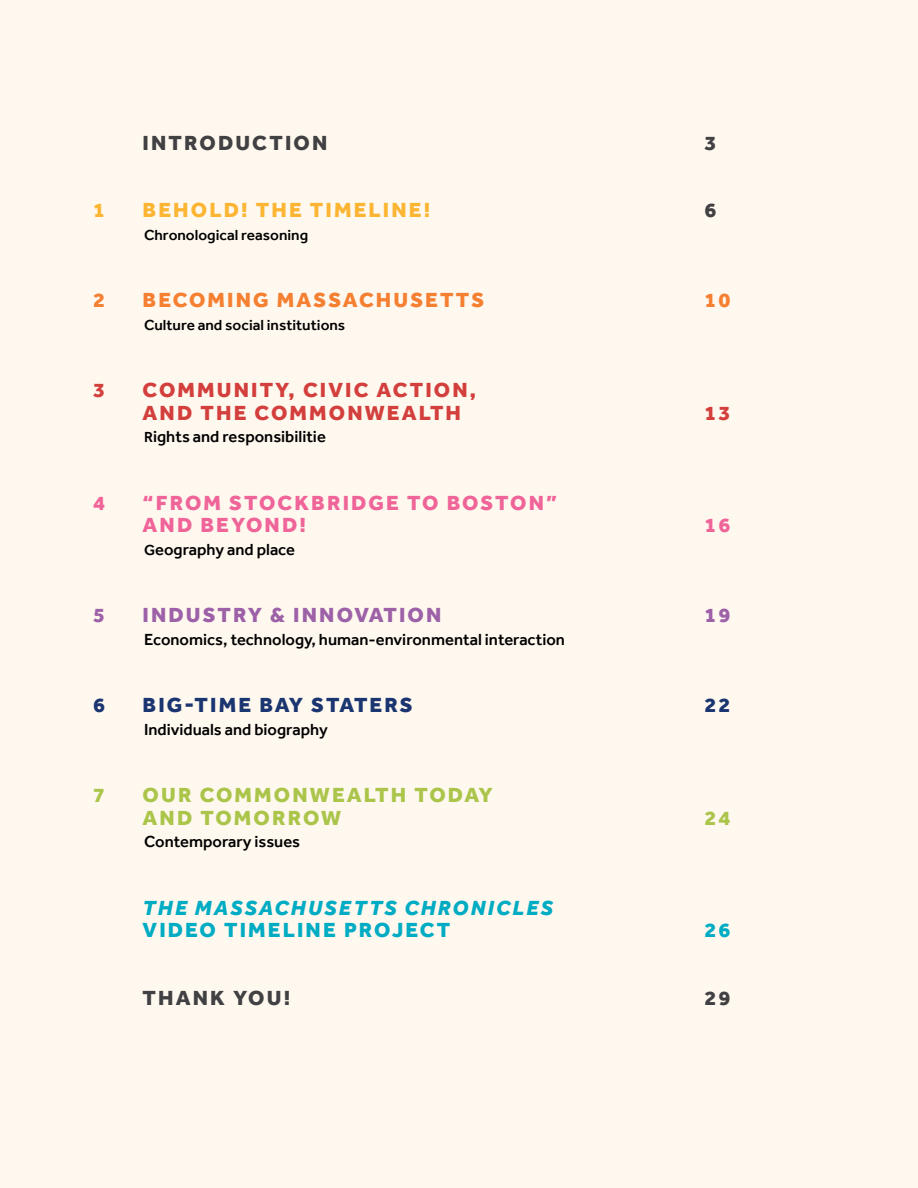
<style>
.page{position:relative;width:918px;height:1188px;background:#fff8ef}
.page>*{position:absolute;margin:0;border:0;box-sizing:border-box;transform-origin:0 0}
.contents{font:800 21px/22.5px "Effra";letter-spacing:.1em;color:#d33f3c}
.contents-2{font:800 21px/22.5px "Effra";letter-spacing:.1em;color:#f06599}
.contents-3{font:800 21px/22.5px "Effra";letter-spacing:.1em;color:#abc54a}
.contents-4{font:italic 800 21px "Effra";letter-spacing:.1em;color:#00acc3}
.contents-5{font:800 21px "Effra";letter-spacing:.1em;color:#414042}
.contents-6{font:800 21px "Effra";letter-spacing:.1em;color:#f58032}
.contents-7{font:800 21px "Effra";letter-spacing:.1em;color:#9d61a8}
.contents-8{font:800 21px "Effra";letter-spacing:.1em;color:#00acc3}
.contents-9{font:800 21px "Effra";letter-spacing:.1em;color:#1b3570}
.contents-10{font:800 21px "Effra";letter-spacing:.1em;color:#fcb533}
.STANDFIRST{font:500 16.5px "Effra";color:#000}
.STANDFIRST-2{font:500 15px "Effra";color:#000}
.s1{font-size:15px}
</style>
<div class="page">
<p class="contents-5" style="left:143px;top:130px;width:186px">INTRODUCTION</p>
<p class="contents-10" style="left:93px;top:197px;width:14px">1</p>
<p class="contents-10" style="left:143px;top:197px;width:289px">BEHOLD! THE TIMELINE!</p>
<p class="STANDFIRST-2" style="left:144px;top:226px;width:166px">Chronological reasoning</p>
<p class="contents-6" style="left:93px;top:287px;width:14px">2</p>
<p class="contents-6" style="left:143px;top:287px;width:343px">BECOMING MASSACHUSETTS</p>
<p class="STANDFIRST-2" style="left:144px;top:316px;width:203px">Culture and social institutions</p>
<p class="contents" style="left:93px;top:379px;width:14px">3</p>
<p class="contents" style="left:143px;top:379px;width:335px">COMMUNITY, CIVIC ACTION,<br>AND THE COMMONWEALTH</p>
<p class="STANDFIRST" style="left:144px;top:427px;width:183px"><span class="s1">R</span>ights and responsibilitie</p>
<p class="contents-2" style="left:93px;top:491px;width:14px">4</p>
<p class="contents-2" style="left:143px;top:491px;width:416px">“FROM STOCKBRIDGE TO BOSTON”<br>AND BEYOND!</p>
<p class="STANDFIRST" style="left:144px;top:539px;width:152px"><span class="s1">G</span>eography and place</p>
<p class="contents-7" style="left:93px;top:602px;width:14px">5</p>
<p class="contents-7" style="left:143px;top:602px;width:300px">INDUSTRY &amp; INNOVATION</p>
<p class="STANDFIRST" style="left:144px;top:629px;width:422px">Economics, technology, human-environmental interaction</p>
<p class="contents-9" style="left:93px;top:692px;width:14px">6</p>
<p class="contents-9" style="left:143px;top:692px;width:272px">BIG-TIME BAY STATERS</p>
<p class="STANDFIRST" style="left:144px;top:719px;width:185px">Individuals and biography</p>
<p class="contents-3" style="left:93px;top:784px;width:14px">7</p>
<p class="contents-3" style="left:143px;top:784px;width:352px">OUR COMMONWEALTH TODAY<br>AND TOMORROW</p>
<p class="STANDFIRST" style="left:144px;top:832px;width:158px">Contemporary issues</p>
<p class="contents-4" style="left:143px;top:895px;width:412px">THE MASSACHUSETTS CHRONICLES</p>
<p class="contents-8" style="left:143px;top:917px;width:309px">VIDEO TIMELINE PROJECT</p>
<p class="contents-5" style="left:143px;top:985px;width:149px">THANK YOU!</p>
<p class="contents-5" style="left:704px;top:130px;width:14px">3</p>
<p class="contents-5" style="left:704px;top:197px;width:14px">6</p>
<p class="contents-6" style="left:704px;top:287px;width:28px">10</p>
<p class="contents" style="left:704px;top:401px;width:28px">13</p>
<p class="contents-2" style="left:704px;top:514px;width:28px">16</p>
<p class="contents-7" style="left:704px;top:602px;width:28px">19</p>
<p class="contents-9" style="left:704px;top:692px;width:28px">22</p>
<p class="contents-3" style="left:704px;top:806px;width:28px">24</p>
<p class="contents-8" style="left:704px;top:917px;width:28px">26</p>
<p class="contents-5" style="left:704px;top:985px;width:28px">29</p>
</div>
